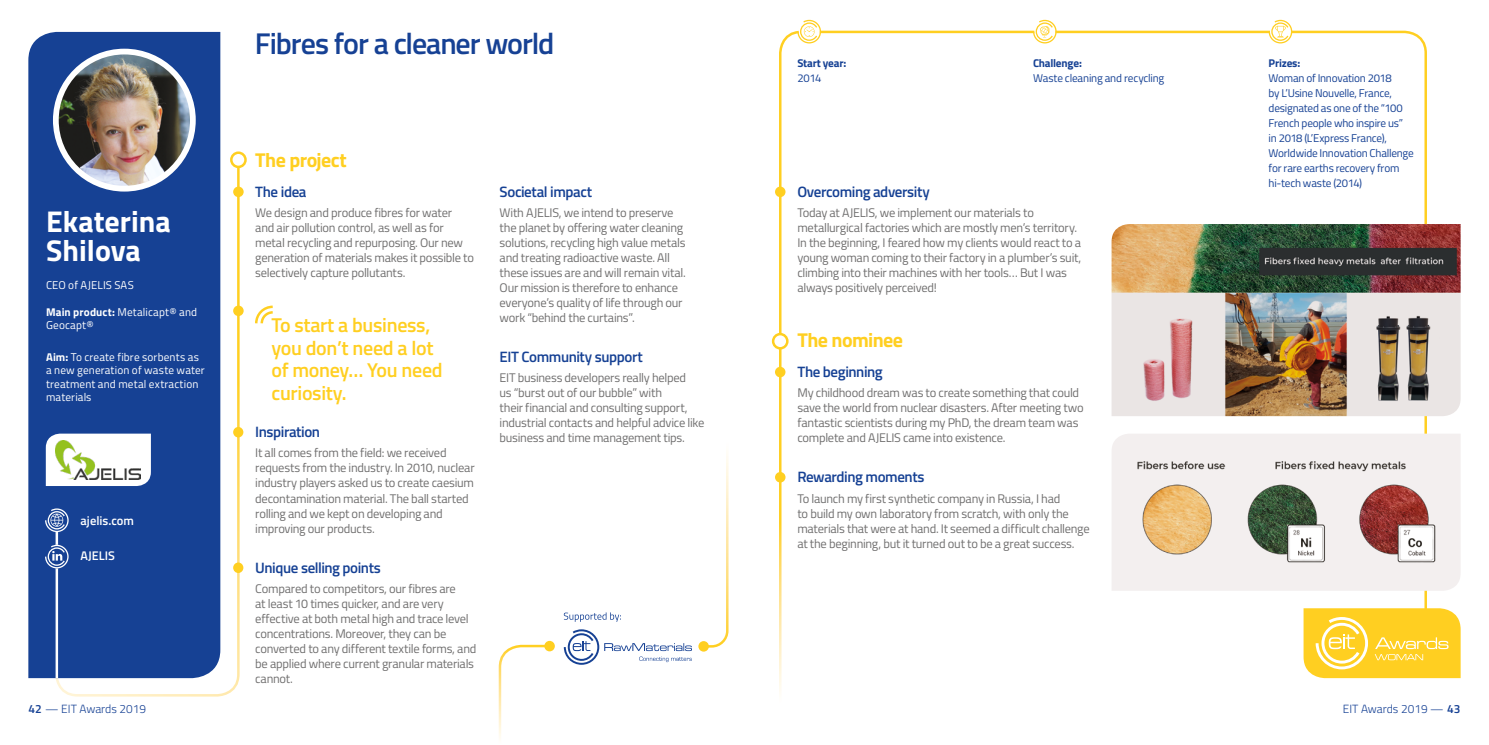
<style>
.page{position:relative;width:1489px;height:745px;background:#fff}
.page>*{position:absolute;margin:0;border:0;box-sizing:border-box;transform-origin:0 0}
.t1{font:600 30px "Titillium";letter-spacing:-.035em;color:#164194}
.t2{font:700 30px/28.8px "Titillium";color:#fff}
.t3{font:600 20px/22.5px "Titillium";letter-spacing:-.015em;color:#ffcf21}
.t4{font:700 20px "Titillium";letter-spacing:-.03em;color:#ffcf21}
.t5{font:600 15px "Titillium";letter-spacing:-.03em;color:#164194}
.t6{font:12.5px/15px "Titillium";letter-spacing:-.02em;color:#706f6f}
.t7{font:600 12.5px "Titillium";color:#fff}
.t8{font:300 11.88px "Titillium Web";color:#164194}
.t9{font:11.25px/15px "Titillium";letter-spacing:-.02em;color:#164194}
.t10{font:11.25px/13.5px "Titillium";letter-spacing:.01em;color:#fff}
.t11{font:700 11.25px "Titillium";letter-spacing:-.02em;color:#164194}
.s1{font-weight:700}
.s2{font-family:"Titillium";font-weight:600}
</style>
<div class="page">
<svg style="left:498px;top:644px;width:53px;height:94px"></svg>
<svg style="left:54px;top:156px;width:187px;height:541px"></svg>
<svg style="left:777px;top:29px;width:650px;height:663px"></svg>
<div style="left:28px;top:32px;width:192px;height:645px;background:#164194"></div>
<svg style="left:46px;top:433px;width:105px;height:52px"></svg>
<div style="left:233px;top:426px;width:10px;height:11px;background:#ffcf21;border-radius:50%"></div>
<div style="left:233px;top:562px;width:10px;height:10px;background:#ffcf21;border-radius:50%"></div>
<div style="left:544px;top:640px;width:11px;height:11px;background:#ffcf21;border-radius:50%"></div>
<div style="left:775px;top:471px;width:10px;height:11px;background:#ffcf21;border-radius:50%"></div>
<img style="left:56px;top:52px;width:137px;height:136px;border-radius:68px">
<div style="left:53px;top:49px;width:143px;height:142px;border:6px solid #fff;border-radius:50%"></div>
<svg style="left:1032px;top:20px;width:24px;height:23px"></svg>
<svg style="left:1268px;top:20px;width:24px;height:23px"></svg>
<img style="left:1111px;top:224px;width:349px;height:192px">
<img style="left:56px;top:440px;width:85px;height:39px">
<div style="left:233px;top:305px;width:11px;height:11px;background:#ffcf21;border-radius:50%"></div>
<svg style="left:255px;top:305px;width:18px;height:19px"></svg>
<svg style="left:709px;top:455px;width:20px;height:193px"></svg>
<svg style="left:564px;top:612px;width:57px;height:9px"></svg>
<svg style="left:698px;top:640px;width:11px;height:11px"></svg>
<svg style="left:1303px;top:608px;width:157px;height:69px;background:#ffd53c"></svg>
<img style="left:1111px;top:433px;width:349px;height:157px">
<hr style="left:56px;top:520px;width:2px;height:157px;background:#fff">
<svg style="left:45px;top:508px;width:24px;height:23px"></svg>
<svg style="left:797px;top:20px;width:24px;height:23px"></svg>
<div style="left:233px;top:186px;width:11px;height:11px;background:#ffcf21;border-radius:50%"></div>
<div style="left:775px;top:186px;width:10px;height:11px;background:#ffcf21;border-radius:50%"></div>
<div style="left:775px;top:366px;width:10px;height:11px;background:#ffcf21;border-radius:50%"></div>
<svg style="left:45px;top:544px;width:24px;height:24px"></svg>
<svg style="left:564px;top:629px;width:128px;height:35px"></svg>
<svg style="left:231px;top:153px;width:14px;height:14px"></svg>
<div style="left:230px;top:151px;width:17px;height:17px;border:2px solid #ffcf21;border-radius:50%"></div>
<svg style="left:773px;top:334px;width:14px;height:14px"></svg>
<div style="left:771px;top:332px;width:17px;height:17px;border:2px solid #ffcf21;border-radius:50%"></div>
<h1 class="t2" style="left:46px;top:205px;width:126px">Ekaterina<br>Shilova</h1>
<p class="t10" style="left:46px;top:277px;width:89px">CEO of AJELIS SAS</p>
<p class="t10" style="left:46px;top:304px;width:152px"><span class="s1">Main product:</span> Metalicapt® and<br>Geocapt®</p>
<p class="t10" style="left:46px;top:349px;width:160px"><span class="s1">Aim:</span> To create fibre sorbents as a new generation of waste water treatment and metal extraction materials</p>
<p class="t7" style="left:81px;top:511px;width:55px">ajelis.com</p>
<p class="t7" style="left:81px;top:545px;width:36px">AJELIS</p>
<h1 class="t1" style="left:255px;top:21px;width:301px">Fibres for a cleaner world</h1>
<h2 class="t4" style="left:255px;top:145px;width:93px">The project</h2>
<p class="t5" style="left:255px;top:180px;width:53px">The idea</p>
<p class="t6" style="left:255px;top:204px;width:220px">We design and produce fibres for water and air pollution control, as well as for metal recycling and repurposing. Our new generation of materials makes it possible to selectively capture pollutants.</p>
<h2 class="t3" style="left:271px;top:313px;width:173px">To start a business, you don’t need a lot of money… You need curiosity.</h2>
<p class="t5" style="left:255px;top:420px;width:66px">Inspiration</p>
<p class="t6" style="left:255px;top:444px;width:221px">It all comes from the field: we received requests from the industry. In 2010, nuclear industry players asked us to create caesium decontamination material. The ball started rolling and we kept on developing and improving our products.</p>
<p class="t5" style="left:255px;top:555px;width:127px">Unique selling points</p>
<p class="t6" style="left:255px;top:579px;width:223px">Compared to competitors, our fibres are<br>at least 10 times quicker, and are very effective at both metal high and trace level concentrations. Moreover, they can be converted to any different textile forms, and be applied where current granular materials cannot.</p>
<p class="t5" style="left:499px;top:180px;width:94px">Societal impact</p>
<p class="t6" style="left:499px;top:204px;width:188px">With AJELIS, we intend to preserve the planet by offering water cleaning solutions, recycling high value metals and treating radioactive waste. All these issues are and will remain vital.<br>Our mission is therefore to enhance everyone’s quality of life through our work “behind the curtains”.</p>
<p class="t5" style="left:499px;top:345px;width:145px">EIT Community support</p>
<p class="t6" style="left:499px;top:369px;width:206px">EIT business developers really helped<br>us “burst out of our bubble” with<br>their financial and consulting support, industrial contacts and helpful advice like business and time management tips.</p>
<p class="t11" style="left:797px;top:54px;width:50px">Start year:</p>
<p class="t9" style="left:797px;top:70px;width:25px">2014</p>
<p class="t11" style="left:1032px;top:54px;width:50px">Challenge:</p>
<p class="t9" style="left:1032px;top:70px;width:133px">Waste cleaning and recycling</p>
<p class="t5" style="left:797px;top:180px;width:134px">Overcoming adversity</p>
<p class="t6" style="left:797px;top:204px;width:285px">Today at AJELIS, we implement our materials to metallurgical factories which are mostly men’s territory.<br>In the beginning, I feared how my clients would react to a young woman coming to their factory in a plumber’s suit, climbing into their machines with her tools… But I was always positively perceived!</p>
<h2 class="t4" style="left:797px;top:325px;width:107px">The nominee</h2>
<p class="t5" style="left:797px;top:360px;width:87px">The beginning</p>
<p class="t6" style="left:797px;top:384px;width:288px">My childhood dream was to create something that could save the world from nuclear disasters. After meeting two fantastic scientists during my PhD, the dream team was complete and AJELIS came into existence.</p>
<p class="t5" style="left:797px;top:465px;width:129px">Rewarding moments</p>
<p class="t6" style="left:797px;top:489px;width:294px">To launch my first synthetic company in Russia, I had<br>to build my own laboratory from scratch, with only the materials that were at hand. It seemed a difficult challenge at the beginning, but it turned out to be a great success.</p>
<p class="t11" style="left:1268px;top:54px;width:33px">Prizes:</p>
<p class="t9" style="left:1268px;top:70px;width:147px">Woman of Innovation 2018<br>by L’Usine Nouvelle, France, designated as one of the “100<br>French people who inspire us” in 2018 (L’Express France),<br>Worldwide Innovation Challenge for rare earths recovery from hi-tech waste (2014)</p>
<p class="t8" style="left:28px;top:699px;width:119px"><span class="s2">42</span> — EIT Awards 2019</p>
<p class="t8" style="left:1342px;top:699px;width:119px">EIT Awards 2019 — <span class="s2">43</span></p>
</div>
